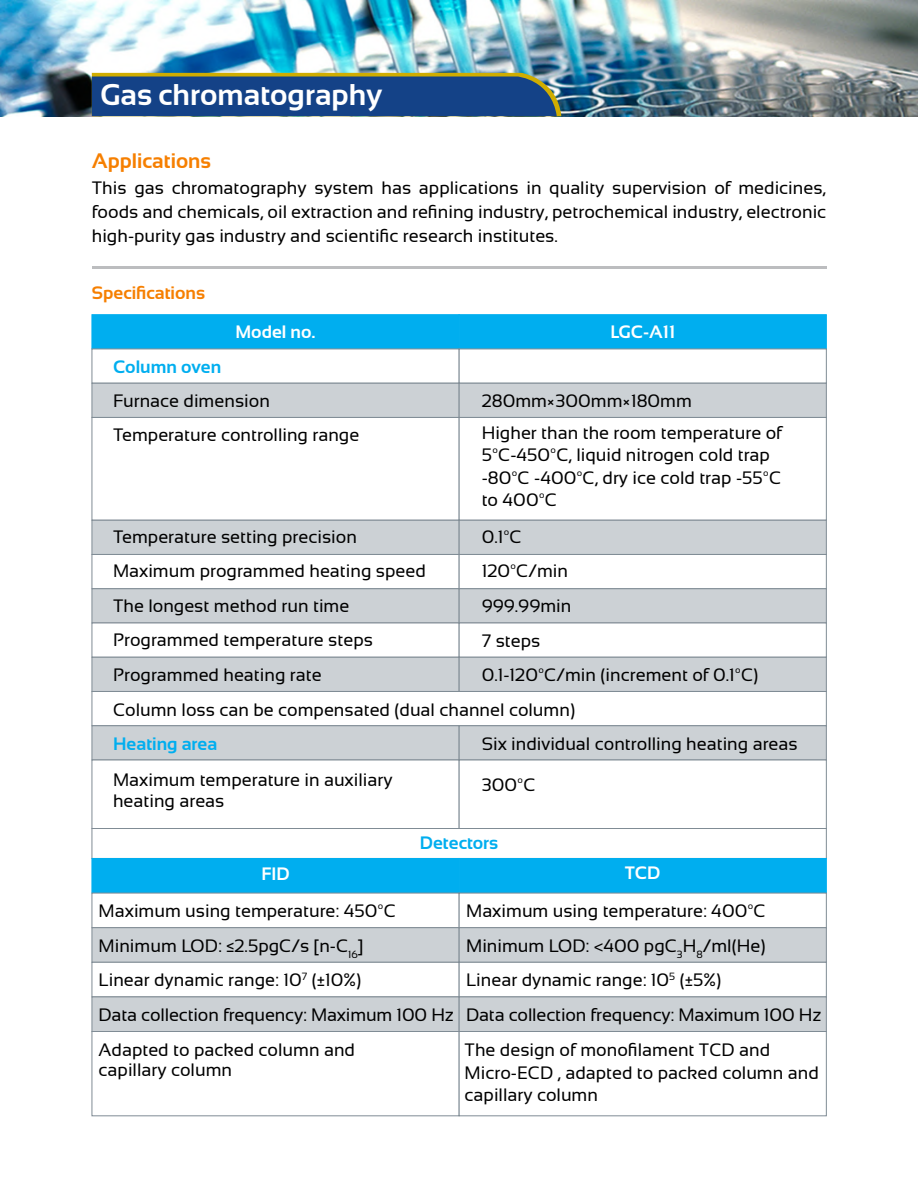
<style>
.page{position:relative;width:918px;height:1188px;background:#fff}
.page>*{position:absolute;margin:0;border:0;box-sizing:border-box;transform-origin:0 0}
.t1{font:700 30px "Sansation";color:#fff}
.t2{font:700 21px "Sansation";color:#f67f00}
.t3{font:18px/34.5px "Sansation";color:#000}
.t4{font:700 18px "Sansation";color:#00aeef}
.t5{font:700 18px "Sansation";color:#fff}
.t6{font:700 18px "Sansation";color:#f67f00}
</style>
<div class="page">
<img style="left:0;top:0;width:918px;height:116px">
<svg style="left:92px;top:73px;width:469px;height:43px;background:#274d7c"></svg>
<hr style="left:92px;top:266px;width:734px;height:2px;background:#bcbdbf">
<div style="left:92px;top:314px;width:368px;height:35px;background:#00aeef;border:1px solid #00aeef"></div>
<div style="left:459px;top:314px;width:368px;height:35px;background:#00aeef;border:1px solid #00aeef"></div>
<div style="left:92px;top:383px;width:368px;height:35px;background:#ccd1d5;border:1px solid #808c95"></div>
<div style="left:459px;top:383px;width:368px;height:35px;background:#ccd1d5;border:1px solid #808c95"></div>
<svg style="left:91px;top:417px;width:736px;height:104px"></svg>
<div style="left:92px;top:520px;width:368px;height:35px;background:#ccd1d5;border:1px solid #808c95"></div>
<div style="left:459px;top:520px;width:368px;height:35px;background:#ccd1d5;border:1px solid #808c95"></div>
<div style="left:92px;top:554px;width:368px;height:35px;background:#fff;border:1px solid #808c95"></div>
<div style="left:459px;top:554px;width:368px;height:35px;background:#fff;border:1px solid #808c95"></div>
<div style="left:92px;top:588px;width:368px;height:35px;background:#ccd1d5;border:1px solid #808c95"></div>
<div style="left:459px;top:588px;width:368px;height:35px;background:#ccd1d5;border:1px solid #808c95"></div>
<div style="left:92px;top:657px;width:367px;height:34px;background:#ccd1d5"></div>
<div style="left:92px;top:657px;width:368px;height:35px;border:1px solid #808c95"></div>
<div style="left:459px;top:657px;width:368px;height:35px;background:#ccd1d5;border:1px solid #808c95"></div>
<svg style="left:91px;top:691px;width:736px;height:35px"></svg>
<div style="left:92px;top:725px;width:368px;height:35px;background:#ccd1d5;border:1px solid #808c95"></div>
<div style="left:459px;top:725px;width:368px;height:35px;background:#ccd1d5;border:1px solid #808c95"></div>
<svg style="left:91px;top:759px;width:736px;height:100px"></svg>
<div style="left:92px;top:858px;width:367px;height:35px;background:#00aeef"></div>
<div style="left:92px;top:858px;width:368px;height:35px;border:1px solid #00aeef"></div>
<div style="left:459px;top:858px;width:368px;height:35px;background:#00aeef;border:1px solid #00aeef"></div>
<div style="left:92px;top:893px;width:368px;height:35px;border:1px solid #808c95"></div>
<div style="left:459px;top:893px;width:368px;height:35px;background:#fff;border:1px solid #808c95"></div>
<div style="left:92px;top:927px;width:368px;height:36px;background:#ccd1d5;border:1px solid #808c95"></div>
<div style="left:459px;top:927px;width:368px;height:36px;background:#ccd1d5;border:1px solid #808c95"></div>
<div style="left:92px;top:962px;width:368px;height:35px;background:#fff;border:1px solid #808c95"></div>
<div style="left:459px;top:962px;width:368px;height:35px;background:#fff;border:1px solid #808c95"></div>
<div style="left:92px;top:997px;width:368px;height:35px;background:#ccd1d5;border:1px solid #808c95"></div>
<div style="left:459px;top:997px;width:368px;height:35px;background:#ccd1d5;border:1px solid #808c95"></div>
<svg style="left:91px;top:1031px;width:736px;height:86px"></svg>
<h1 class="t1" style="left:100px;top:77px;width:284px">Gas chromatography</h1>
<p class="t2" style="left:92px;top:149px;width:121px">Applications</p>
<p class="t3" style="left:92px;top:175px;width:736px;line-height:24px;text-align:justify">This gas chromatography system has applications in quality supervision of medicines, foods and chemicals, oil extraction and refining industry, petrochemical industry, electronic high-purity gas industry and scientific research institutes.</p>
<p class="t6" style="left:92px;top:283px;width:115px">Specifications</p>
<p class="t5" style="left:235px;top:321px;width:82px">Model no.</p>
<p class="t4" style="left:113px;top:357px;width:110px">Column oven</p>
<p class="t3" style="left:113px;top:383px;width:248px">Furnace dimension<br>Temperature controlling range</p>
<p class="t5" style="left:610px;top:321px;width:66px">LGC-A11</p>
<p class="t3" style="left:482px;top:383px;width:212px">280mm×300mm×180mm</p>
<p class="t3" style="left:482px;top:421px;width:302px;line-height:22.5px">Higher than the room temperature of<br>5ºC-450ºC, liquid nitrogen cold trap -80ºC -400ºC, dry ice cold trap -55ºC to 400ºC</p>
<p class="t3" style="left:482px;top:520px;width:278px">0.1ºC<br>120ºC/min<br>999.99min<br>7 steps<br>0.1-120ºC/min (increment of 0.1ºC)</p>
<p class="t3" style="left:113px;top:519px;width:464px">Temperature setting precision<br>Maximum programmed heating speed<br>The longest method run time<br>Programmed temperature steps<br>Programmed heating rate<br>Column loss can be compensated (dual channel column)</p>
<p class="t4" style="left:113px;top:734px;width:106px">Heating area</p>
<p class="t3" style="left:482px;top:727px;width:318px">Six individual controlling heating areas</p>
<p class="t3" style="left:113px;top:769px;width:281px;line-height:21px">Maximum temperature in auxiliary heating areas</p>
<p class="t3" style="left:482px;top:767px;width:55px">300ºC</p>
<p class="t4" style="left:420px;top:833px;width:80px">Detectors</p>
<p class="t5" style="left:261px;top:864px;width:30px">FID</p>
<p class="t5" style="left:625px;top:863px;width:36px">TCD</p>
<p class="t3" style="left:99px;top:894px;width:357px">Maximum using temperature: 450ºC Minimum LOD: ≤2.5pgC/s [n-C<sub>16</sub>]<br>Linear dynamic range: 10<sup>7</sup> (±10%)<br>Data collection frequency: Maximum 100 Hz</p>
<p class="t3" style="left:466px;top:894px;width:357px">Maximum using temperature: 400ºC Minimum LOD: &lt;400 pgC<sub>3</sub>H<sub>8</sub>/ml(He)<br>Linear dynamic range: 10<sup>5</sup> (±5%)<br>Data collection frequency: Maximum 100 Hz</p>
<p class="t3" style="left:99px;top:1040px;width:258px;line-height:19.5px">Adapted to packed column and capillary column</p>
<p class="t3" style="left:465px;top:1039px;width:356px;line-height:22.5px">The design of monofilament TCD and<br>Micro-ECD , adapted to packed column and capillary column</p>
</div>
